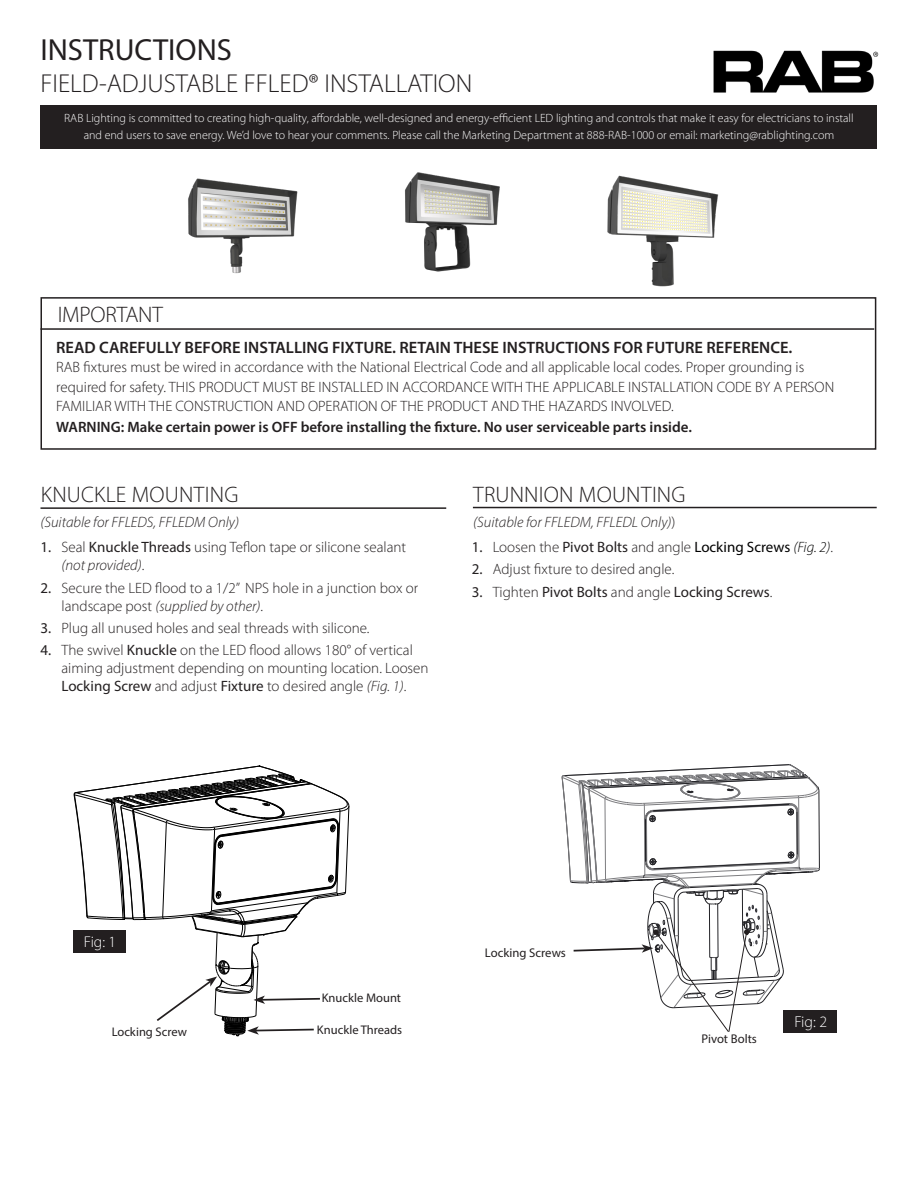
<style>
.page{position:relative;width:918px;height:1188px;background:#fff}
.page>*{position:absolute;margin:0;border:0;box-sizing:border-box;transform-origin:0 0}
.t1{font:30.6px "Myriad Pro";color:#231f20}
.t2{font:300 25.95px "Myriad Pro";color:#231f20}
.Heading{font:300 22.5px "Myriad Pro";letter-spacing:.005em;color:#231f20}
.Heading-2{font:600 16.5px "Myriad Pro";color:#231f20}
.t3{font:300 15.9px "Myriad Pro";color:#fff}
.t4{font:300 15.6px "Myriad Pro";color:#fff}
.Heading-3{font:300 15px/18px "Myriad Pro";color:#231f20}
.Heading-4{font:600 15px "Myriad Pro";color:#231f20}
.t5{font:italic 300 15px "Myriad Pro";color:#231f20}
.t6{font:15px "Myriad Pro";color:#231f20}
.t7{font:12.6px "Myriad Pro";color:#231f20}
.t8{font:300 12px/16.5px "Myriad Pro";color:#fff;text-align:center}
.s1{font-style:normal}
.s2{font-weight:400}
.s3{font-style:italic}
.s4{font-weight:400;color:#000}
.s5{font-style:italic;color:#000}
.s6{font-weight:300}
</style>
<div class="page">
<div style="left:40px;top:105px;width:838px;height:44px;background:#231f20"></div>
<img style="left:713px;top:50px;width:166px;height:43px">
<div style="left:40px;top:297px;width:836px;height:153px;border:2px solid #231f20"></div>
<hr style="left:40px;top:328px;width:834px;height:2px;background:#231f20">
<hr style="left:40px;top:507px;width:406px;height:2px;background:#231f20">
<hr style="left:473px;top:507px;width:404px;height:1px;background:#231f20">
<svg style="left:561px;top:764px;width:259px;height:269px"></svg>
<div style="left:784px;top:1010px;width:53px;height:23px;background:#231f20"></div>
<img style="left:188px;top:178px;width:110px;height:96px">
<img style="left:405px;top:172px;width:95px;height:100px">
<img style="left:607px;top:175px;width:112px;height:112px">
<svg style="left:73px;top:765px;width:277px;height:272px"></svg>
<h1 class="t1" style="left:40px;top:31px;width:193px">INSTRUCTIONS</h1>
<h2 class="t2" style="left:40px;top:67px;width:433px">FIELD-ADJUSTABLE FFLED® INSTALLATION</h2>
<p class="t8" style="left:64px;top:110px;width:791px">RAB Lighting is committed to creating high-quality, affordable, well-designed and energy-efficient LED lighting and controls that make it easy for electricians to install and end users to save energy. We’d love to hear your comments. Please call the Marketing Department at 888-RAB-1000 or email: marketing@rablighting.com</p>
<p class="Heading" style="left:58px;top:301px;width:107px">IMPORTANT</p>
<p class="Heading-2" style="left:56px;top:337px;width:738px">READ CAREFULLY BEFORE INSTALLING FIXTURE. RETAIN THESE INSTRUCTIONS FOR FUTURE REFERENCE.</p>
<p class="Heading-3" style="left:56px;top:358px;width:780px;line-height:19.5px">RAB fixtures must be wired in accordance with the National Electrical Code and all applicable local codes. Proper grounding is required for safety. THIS PRODUCT MUST BE INSTALLED IN ACCORDANCE WITH THE APPLICABLE INSTALLATION CODE BY A PERSON<br>FAMILIAR WITH THE CONSTRUCTION AND OPERATION OF THE PRODUCT AND THE HAZARDS INVOLVED.</p>
<p class="Heading-4" style="left:56px;top:417px;width:637px">WARNING: Make certain power is OFF before installing the fixture. No user serviceable parts inside.</p>
<p class="Heading" style="left:41px;top:481px;width:199px">KNUCKLE MOUNTING</p>
<p class="Heading" style="left:473px;top:481px;width:214px">TRUNNION MOUNTING</p>
<p class="t5" style="left:40px;top:513px;width:200px">(Suitable for FFLEDS, FFLEDM Only)</p>
<p class="t5" style="left:473px;top:513px;width:204px">(Suitable for FFLEDM, FFLEDL Only)<span class="s1">)</span></p>
<p class="Heading-3" style="left:62px;top:538px;width:346px;text-indent:-21px"><span class="s2">1.</span> Seal <span class="s2">Knuckle Threads</span> using Teflon tape or silicone sealant <span class="s3">(not provided)</span>.</p>
<p class="Heading-3" style="left:62px;top:578px;width:358px;text-indent:-21px"><span class="s2">2.</span> Secure the LED flood to a 1/2” NPS hole in a junction box or landscape post <span class="s3">(supplied by other)</span>.</p>
<p class="Heading-3" style="left:40px;top:619px;width:331px"><span class="s2">3.</span> Plug all unused holes and seal threads with silicone.</p>
<p class="Heading-3" style="left:62px;top:641px;width:369px;text-indent:-21px"><span class="s2">4.</span> The swivel <span class="s2">Knuckle</span> on the LED flood allows 180° of vertical aiming adjustment depending on mounting location. Loosen<br><span class="s2">Locking Screw</span> and adjust <span class="s2">Fixture</span> to desired angle <span class="s3">(Fig. 1)</span>.</p>
<p class="Heading-3" style="left:472px;top:538px;width:363px"><span class="s2">1.</span> Loosen the <span class="s2">Pivot Bolts</span> and angle <span class="s4">Locking Screws</span> <span class="s5">(Fig. 2)</span>.</p>
<p class="Heading-3" style="left:472px;top:560px;width:204px"><span class="s2">2.</span> Adjust fixture to desired angle.</p>
<p class="t6" style="left:472px;top:582px;width:302px">3. <span class="s6">Tighten</span> Pivot Bolts <span class="s6">and angle</span> Locking Screws<span class="s6">.</span></p>
<p class="t4" style="left:84px;top:933px;width:34px">Fig: 1</p>
<p class="t7" style="left:112px;top:1024px;width:77px">Locking Screw</p>
<p class="t7" style="left:322px;top:990px;width:81px">Knuckle Mount</p>
<p class="t7" style="left:317px;top:1022px;width:87px">Knuckle Threads</p>
<p class="t7" style="left:485px;top:945px;width:82px">Locking Screws</p>
<p class="t7" style="left:702px;top:1031px;width:57px">Pivot Bolts</p>
<p class="t3" style="left:794px;top:1013px;width:34px">Fig: 2</p>
</div>
